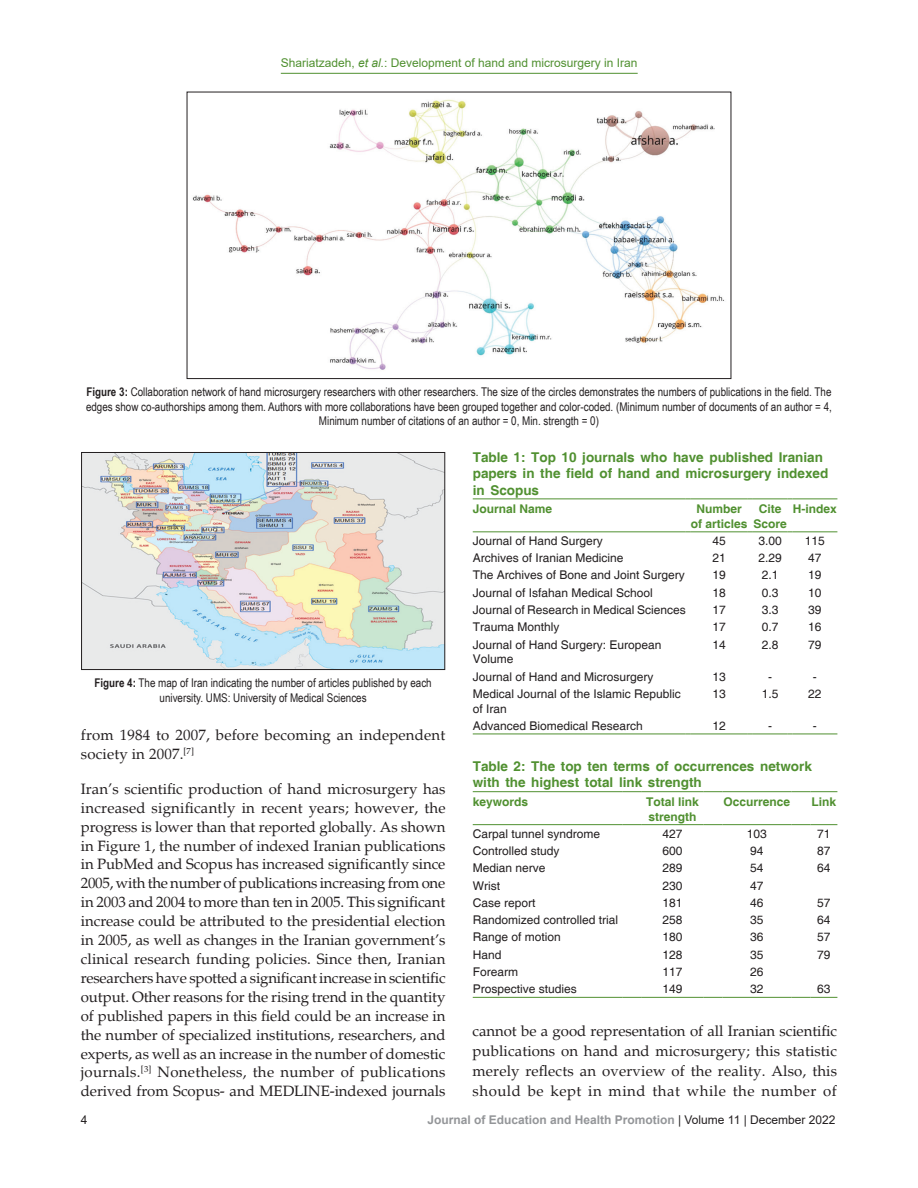
<style>
.page{position:relative;width:918px;height:1188px;background:#fff}
.page>*{position:absolute;margin:0;border:0;box-sizing:border-box;transform-origin:0 0}
.TX{font:15px/18.9px "Palatino";letter-spacing:.01em;color:#231f20;text-align:justify}
.TT{font:700 13.5px/16.2px "Helvetica";color:#509030}
.TB{font:12px/14.7px "Helvetica";color:#231f20}
.FGC{font:12px/14.4px "Arial Narrow";color:#231f20;text-align:center}
.TCH{font:700 12px/14.7px "Helvetica";color:#509030;text-align:center}
.t1{font:700 12px "Arial";color:#939598}
.t2{font:12px "Arial";color:#509030}
.TBL{font:12px "Helvetica";color:#231f20}
.t3{font:12px "Arial";color:#231f20}
.s1{font-style:italic}
.s2{font-weight:700}
.s3{font-weight:400;color:#231f20}
</style>
<div class="page">
<hr style="left:281px;top:73px;width:357px;height:1px;background:#509030">
<img style="left:192px;top:99px;width:532px;height:271px">
<div style="left:187px;top:92px;width:544px;height:287px;border:1px solid #231f20"></div>
<hr style="left:473px;top:997px;width:150px;height:1px;background:#509030">
<svg style="left:623px;top:997px;width:19px;height:1px"></svg>
<hr style="left:642px;top:997px;width:61px;height:1px;background:#509030">
<svg style="left:703px;top:997px;width:19px;height:1px"></svg>
<hr style="left:722px;top:997px;width:69px;height:1px;background:#509030">
<svg style="left:791px;top:997px;width:46px;height:1px"></svg>
<hr style="left:473px;top:791px;width:150px;height:1px;background:#509030">
<svg style="left:623px;top:791px;width:19px;height:1px"></svg>
<hr style="left:642px;top:791px;width:61px;height:1px;background:#509030">
<svg style="left:703px;top:791px;width:19px;height:1px"></svg>
<hr style="left:722px;top:791px;width:69px;height:1px;background:#509030">
<svg style="left:791px;top:791px;width:46px;height:1px"></svg>
<hr style="left:473px;top:824px;width:150px;height:1px;background:#509030">
<svg style="left:623px;top:824px;width:19px;height:1px"></svg>
<hr style="left:642px;top:824px;width:61px;height:1px;background:#509030">
<svg style="left:703px;top:824px;width:19px;height:1px"></svg>
<hr style="left:722px;top:824px;width:69px;height:1px;background:#509030">
<svg style="left:791px;top:824px;width:46px;height:1px"></svg>
<hr style="left:473px;top:734px;width:213px;height:1px;background:#509030">
<hr style="left:691px;top:734px;width:57px;height:1px;background:#509030">
<hr style="left:753px;top:734px;width:34px;height:1px;background:#509030">
<hr style="left:792px;top:734px;width:45px;height:1px;background:#509030">
<hr style="left:473px;top:499px;width:213px;height:1px;background:#509030">
<hr style="left:691px;top:499px;width:57px;height:1px;background:#509030">
<hr style="left:753px;top:499px;width:34px;height:1px;background:#509030">
<hr style="left:792px;top:499px;width:45px;height:1px;background:#509030">
<hr style="left:473px;top:531px;width:213px;height:1px;background:#509030">
<hr style="left:691px;top:531px;width:57px;height:1px;background:#509030">
<hr style="left:753px;top:531px;width:34px;height:1px;background:#509030">
<hr style="left:792px;top:531px;width:45px;height:1px;background:#509030">
<img style="left:83px;top:454px;width:360px;height:214px">
<div style="left:81px;top:452px;width:364px;height:218px;border:1px solid #231f20"></div>
<p class="t2" style="left:281px;top:55px;width:358px">Shariatzadeh, <span class="s1">et al.</span>: Development of hand and microsurgery in Iran</p>
<p class="FGC" style="left:86px;top:385px;width:747px"><span class="s2">Figure 3:</span> Collaboration network of hand microsurgery researchers with other researchers. The size of the circles demonstrates the numbers of publications in the field. The edges show co‑authorships among them. Authors with more collaborations have been grouped together and color‑coded. (Minimum number of documents of an author = 4,<br>Minimum number of citations of an author = 0, Min. strength = 0)</p>
<p class="FGC" style="left:94px;top:676px;width:339px"><span class="s2">Figure 4:</span> The map of Iran indicating the number of articles published by each university. UMS: University of Medical Sciences</p>
<p class="TX" style="left:81px;top:726px;width:366px">from 1984 to 2007, before becoming an independent society in 2007.<sup>[7]</sup></p>
<p class="TX" style="left:81px;top:780px;width:366px">Iran’s scientific production of hand microsurgery has increased significantly in recent years; however, the progress is lower than that reported globally. As shown in Figure 1, the number of indexed Iranian publications in PubMed and Scopus has increased significantly since 2005, with the number of publications increasing from one in 2003 and 2004 to more than ten in 2005. This significant increase could be attributed to the presidential election in 2005, as well as changes in the Iranian government’s clinical research funding policies. Since then, Iranian researchers have spotted a significant increase in scientific output. Other reasons for the rising trend in the quantity of published papers in this field could be an increase in the number of specialized institutions, researchers, and experts, as well as an increase in the number of domestic journals.<sup>[3]</sup> Nonetheless, the number of publications derived from Scopus‑ and MEDLINE‑indexed journals</p>
<p class="TT" style="left:473px;top:450px;width:357px">Table 1: Top 10 journals who have published Iranian papers in the field of hand and microsurgery indexed in Scopus</p>
<p class="TCH" style="left:473px;top:502px;width:81px">Journal Name</p>
<p class="TCH" style="left:691px;top:502px;width:58px">Number of articles</p>
<p class="TCH" style="left:753px;top:502px;width:35px">Cite<br>Score</p>
<p class="TCH" style="left:793px;top:502px;width:46px">H‑index</p>
<p class="TB" style="left:473px;top:534px;width:132px">Journal of Hand Surgery</p>
<p class="TB" style="left:713px;top:534px;width:15px">45</p>
<p class="TB" style="left:758px;top:534px;width:25px">3.00</p>
<p class="TB" style="left:805px;top:534px;width:22px">115</p>
<p class="TB" style="left:473px;top:551px;width:152px">Archives of Iranian Medicine</p>
<p class="TB" style="left:713px;top:551px;width:15px">21</p>
<p class="TB" style="left:758px;top:551px;width:25px">2.29</p>
<p class="TB" style="left:808px;top:551px;width:15px">47</p>
<p class="TB" style="left:473px;top:568px;width:214px">The Archives of Bone and Joint Surgery</p>
<p class="TB" style="left:713px;top:568px;width:15px">19</p>
<p class="TB" style="left:762px;top:568px;width:18px">2.1</p>
<p class="TB" style="left:808px;top:568px;width:15px">19</p>
<p class="TB" style="left:473px;top:586px;width:182px">Journal of Isfahan Medical School</p>
<p class="TB" style="left:713px;top:586px;width:15px">18</p>
<p class="TB" style="left:762px;top:586px;width:18px">0.3</p>
<p class="TB" style="left:808px;top:586px;width:15px">10</p>
<p class="TB" style="left:473px;top:603px;width:214px">Journal of Research in Medical Sciences</p>
<p class="TB" style="left:713px;top:603px;width:15px">17</p>
<p class="TB" style="left:762px;top:603px;width:18px">3.3</p>
<p class="TB" style="left:808px;top:603px;width:15px">39</p>
<p class="TB" style="left:473px;top:620px;width:88px">Trauma Monthly</p>
<p class="TB" style="left:713px;top:620px;width:15px">17</p>
<p class="TB" style="left:762px;top:620px;width:18px">0.7</p>
<p class="TB" style="left:808px;top:620px;width:15px">16</p>
<p class="TB" style="left:473px;top:637px;width:190px">Journal of Hand Surgery: European<br>Volume</p>
<p class="TB" style="left:713px;top:637px;width:15px">14</p>
<p class="TB" style="left:762px;top:637px;width:18px">2.8</p>
<p class="TB" style="left:808px;top:637px;width:15px">79</p>
<p class="TB" style="left:473px;top:669px;width:182px">Journal of Hand and Microsurgery</p>
<p class="TB" style="left:713px;top:669px;width:15px">13</p>
<p class="TB" style="left:768px;top:669px;width:5px">‑</p>
<p class="TB" style="left:813px;top:669px;width:5px">‑</p>
<p class="TB" style="left:473px;top:687px;width:210px">Medical Journal of the Islamic Republic of Iran</p>
<p class="TB" style="left:713px;top:687px;width:15px">13</p>
<p class="TB" style="left:762px;top:687px;width:18px">1.5</p>
<p class="TB" style="left:808px;top:687px;width:15px">22</p>
<p class="TBL" style="left:473px;top:719px;width:172px">Advanced Biomedical Research</p>
<p class="TBL" style="left:713px;top:719px;width:15px">12</p>
<p class="TBL" style="left:768px;top:719px;width:5px">‑</p>
<p class="TBL" style="left:813px;top:719px;width:5px">‑</p>
<p class="TT" style="left:473px;top:759px;width:341px">Table 2: The top ten terms of occurrences network with the highest total link strength</p>
<p class="TCH" style="left:473px;top:795px;width:57px">keywords</p>
<p class="TCH" style="left:646px;top:795px;width:54px;text-align:left">Total link strength</p>
<p class="TCH" style="left:724px;top:795px;width:68px">Occurrence</p>
<p class="TCH" style="left:812px;top:795px;width:26px">Link</p>
<p class="TB" style="left:473px;top:827px;width:129px">Carpal tunnel syndrome</p>
<p class="TB" style="left:663px;top:827px;width:22px">427</p>
<p class="TB" style="left:747px;top:827px;width:22px">103</p>
<p class="TB" style="left:817px;top:827px;width:15px">71</p>
<p class="TB" style="left:473px;top:844px;width:88px">Controlled study</p>
<p class="TB" style="left:663px;top:844px;width:22px">600</p>
<p class="TB" style="left:750px;top:844px;width:15px">94</p>
<p class="TB" style="left:817px;top:844px;width:15px">87</p>
<p class="TB" style="left:473px;top:861px;width:74px">Median nerve</p>
<p class="TB" style="left:663px;top:861px;width:22px">289</p>
<p class="TB" style="left:750px;top:861px;width:15px">54</p>
<p class="TB" style="left:817px;top:861px;width:15px">64</p>
<p class="TB" style="left:473px;top:878px;width:29px">Wrist</p>
<p class="TB" style="left:663px;top:878px;width:22px">230</p>
<p class="TB" style="left:750px;top:878px;width:15px">47</p>
<p class="TB" style="left:473px;top:896px;width:64px">Case report</p>
<p class="TB" style="left:663px;top:896px;width:22px">181</p>
<p class="TB" style="left:750px;top:896px;width:15px">46</p>
<p class="TB" style="left:817px;top:896px;width:15px">57</p>
<p class="TB" style="left:473px;top:913px;width:147px">Randomized controlled trial</p>
<p class="TB" style="left:663px;top:913px;width:22px">258</p>
<p class="TB" style="left:750px;top:913px;width:15px">35</p>
<p class="TB" style="left:817px;top:913px;width:15px">64</p>
<p class="TB" style="left:473px;top:930px;width:90px">Range of motion</p>
<p class="TB" style="left:663px;top:930px;width:22px">180</p>
<p class="TB" style="left:750px;top:930px;width:15px">36</p>
<p class="TB" style="left:817px;top:930px;width:15px">57</p>
<p class="TB" style="left:473px;top:948px;width:30px">Hand</p>
<p class="TB" style="left:663px;top:948px;width:22px">128</p>
<p class="TB" style="left:750px;top:948px;width:15px">35</p>
<p class="TB" style="left:817px;top:948px;width:15px">79</p>
<p class="TB" style="left:473px;top:965px;width:47px">Forearm</p>
<p class="TB" style="left:663px;top:965px;width:22px">117</p>
<p class="TB" style="left:750px;top:965px;width:15px">26</p>
<p class="TBL" style="left:473px;top:982px;width:106px">Prospective studies</p>
<p class="TBL" style="left:663px;top:982px;width:22px">149</p>
<p class="TBL" style="left:750px;top:982px;width:15px">32</p>
<p class="TBL" style="left:817px;top:982px;width:15px">63</p>
<p class="TX" style="left:472px;top:1021px;width:366px;line-height:20.2px">cannot be a good representation of all Iranian scientific publications on hand and microsurgery; this statistic merely reflects an overview of the reality. Also, this should be kept in mind that while the number of</p>
<p class="t3" style="left:81px;top:1111px;width:8px">4</p>
<p class="t1" style="left:427px;top:1111px;width:410px">Journal of Education and Health Promotion <span class="s3">| Volume 11 | December 2022</span></p>
</div>
